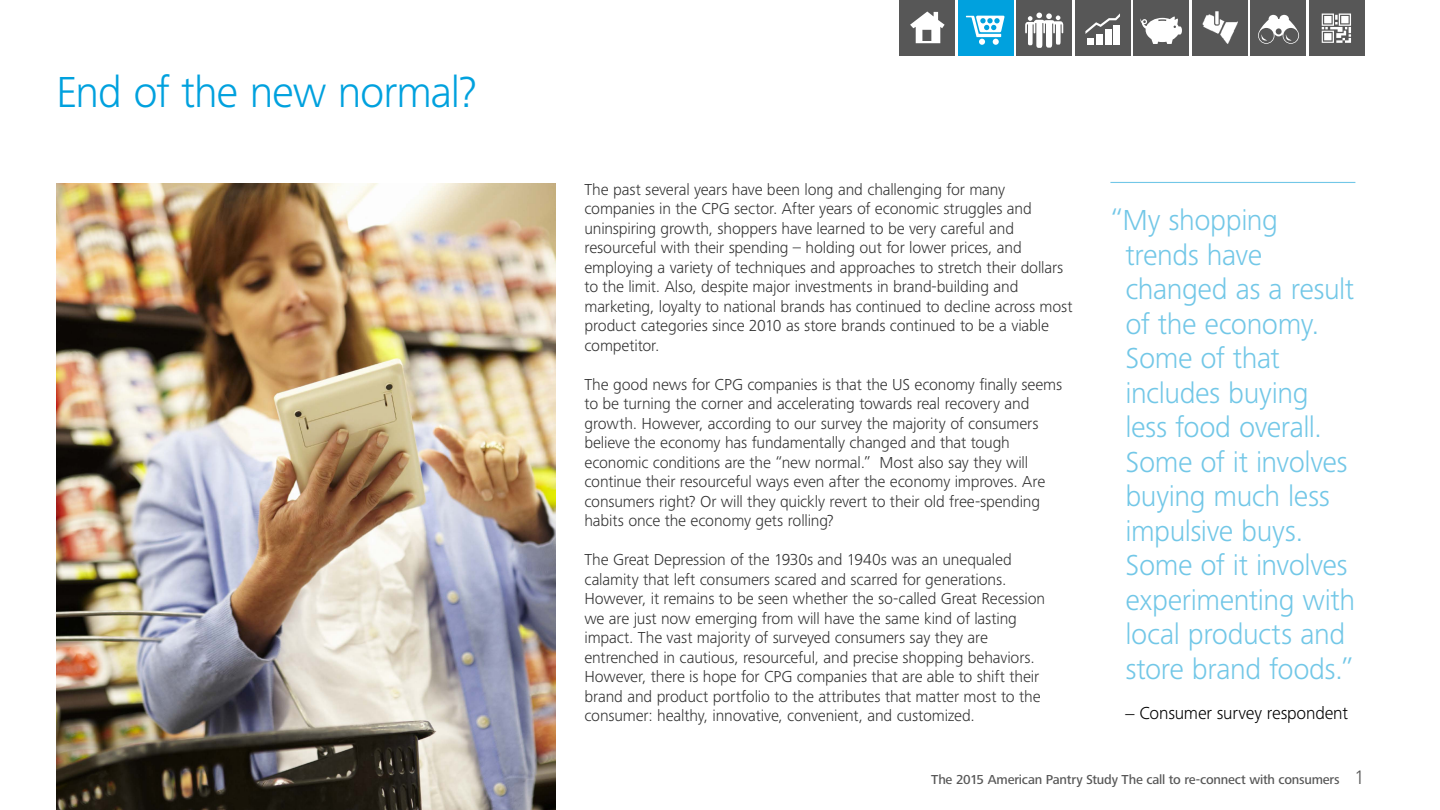
<style>
.page{position:relative;width:1440px;height:810px;background:#fff}
.page>*{position:absolute;margin:0;border:0;box-sizing:border-box;transform-origin:0 0}
.section_1_header{font:300 45px "Frutiger Next Pro";letter-spacing:-.025em;color:#00a1de}
.intro_text_40{font:300 30px/34.5px "Frutiger Next Pro";letter-spacing:-.015em;color:#72c7e7}
.intro_text_40-2{font:300 18px "Frutiger Next Pro";letter-spacing:-.01em;color:#000}
.body_copy_20{font:300 16.5px/19.5px "Frutiger Next Pro";letter-spacing:-.01em;color:#313131}
.body_copy_20-2{font:500 13.5px "Frutiger Next Pro";letter-spacing:-.015em;color:#575757}
.s1{font-family:"Gill Sans"}
.s2{font-weight:300;font-size:20.25px}
</style>
<div class="page">
<img style="left:56px;top:183px;width:500px;height:627px">
<hr style="left:1110px;top:182px;width:245px;height:1px;background:#72c7e7">
<div style="left:899px;top:0;width:56px;height:56px;background:#575757"></div>
<div style="left:958px;top:0;width:55px;height:56px;background:#00a1de"></div>
<div style="left:1016px;top:0;width:56px;height:56px;background:#575757"></div>
<div style="left:1075px;top:0;width:55px;height:56px;background:#575757"></div>
<div style="left:1133px;top:0;width:56px;height:56px;background:#575757"></div>
<div style="left:1192px;top:0;width:55px;height:56px;background:#575757"></div>
<div style="left:1250px;top:0;width:56px;height:56px;background:#575757"></div>
<div style="left:1309px;top:0;width:55px;height:56px;background:#575757"></div>
<svg style="left:966px;top:15px;width:39px;height:30px"></svg>
<svg style="left:1025px;top:13px;width:38px;height:35px"></svg>
<svg style="left:1140px;top:16px;width:42px;height:28px"></svg>
<div style="left:1088px;top:38px;width:6px;height:7px;background:#fff"></div>
<div style="left:1096px;top:34px;width:7px;height:11px;background:#fff"></div>
<div style="left:1105px;top:30px;width:6px;height:15px;background:#fff"></div>
<div style="left:1114px;top:25px;width:6px;height:20px;background:#fff"></div>
<svg style="left:1085px;top:13px;width:35px;height:21px"></svg>
<svg style="left:1258px;top:15px;width:41px;height:29px"></svg>
<svg style="left:1322px;top:14px;width:29px;height:29px"></svg>
<img style="left:1202px;top:11px;width:36px;height:33px">
<svg style="left:910px;top:12px;width:35px;height:31px"></svg>
<p class="section_1_header" style="left:56px;top:67px;width:422px">End of the new normal?</p>
<p class="body_copy_20" style="left:585px;top:180px;width:490px">The past several years have been long and challenging for many companies in the CPG sector. After years of economic struggles and uninspiring growth, shoppers have learned to be very careful and resourceful with their spending – holding out for lower prices, and employing a variety of techniques and approaches to stretch their dollars to the limit. Also, despite major investments in brand-building and marketing, loyalty to national brands has continued to decline across most product categories since 2010 as store brands continued to be a viable competitor.</p>
<p class="body_copy_20" style="left:585px;top:375px;width:479px">The good news for CPG companies is that the US economy finally seems to be turning the corner and accelerating towards real recovery and growth. However, according to our survey the majority of consumers believe the economy has fundamentally changed and that tough economic conditions are the “new normal.” Most also say they will continue their resourceful ways even after the economy improves. Are consumers right? Or will they quickly revert to their old free-spending habits once the economy gets rolling?</p>
<p class="body_copy_20" style="left:585px;top:550px;width:462px">The Great Depression of the 1930s and 1940s was an unequaled calamity that left consumers scared and scarred for generations.<br>However, it remains to be seen whether the so-called Great Recession we are just now emerging from will have the same kind of lasting impact. The vast majority of surveyed consumers say they are entrenched in cautious, resourceful, and precise shopping behaviors.<br>However, there is hope for CPG companies that are able to shift their brand and product portfolio to the attributes that matter most to the consumer: healthy, innovative, convenient, and customized.</p>
<p class="intro_text_40" style="left:1125px;top:203px;width:231px;text-indent:-15px">“My shopping trends have changed as a result of the economy.<br>Some of that includes buying less food overall.<br>Some of it involves buying much less impulsive buys.<br>Some of it involves experimenting with local products and store brand foods.”</p>
<p class="intro_text_40-2" style="left:1125px;top:703px;width:224px"><span class="s1">–</span> Consumer survey respondent</p>
<p class="body_copy_20-2" style="left:931px;top:772px;width:435px">The 2015 American Pantry Study The call to re-connect with consumers <span class="s2">1</span></p>
</div>
